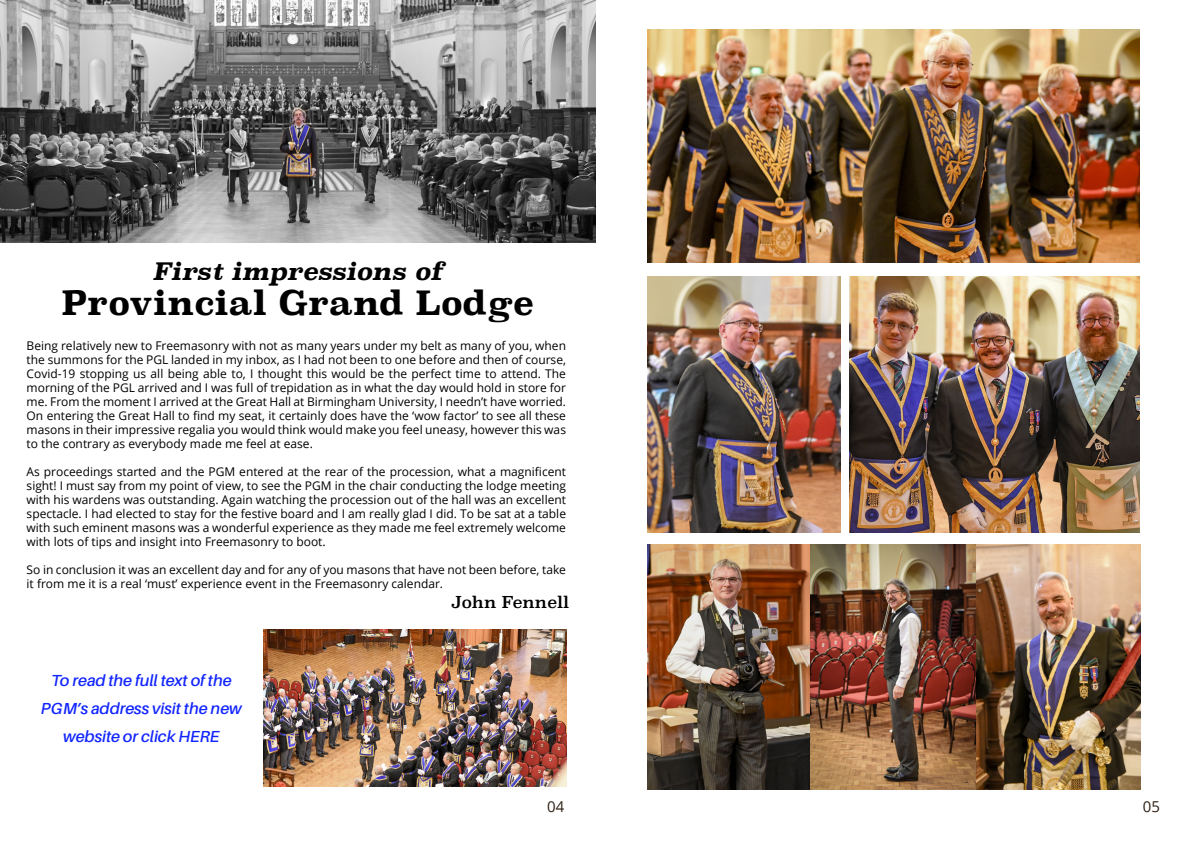
<style>
.page{position:relative;width:1191px;height:842px;background:#fff}
.page>*{position:absolute;margin:0;border:0;box-sizing:border-box;transform-origin:0 0}
.t1{font:700 33.3px "Superclarendon";color:#000}
.t2{font:italic 700 24px "Superclarendon";color:#000}
.t3{font:italic 600 16px/28px "Aileron";color:#1226ff;text-align:center}
.t4{font:16px "Superclarendon";color:#000}
.t5{font:15px "Open Sans";color:#2e2014}
.t6{font:12px/14px "Open Sans";color:#000;text-align:justify}
</style>
<div class="page">
<img style="left:0;top:0;width:595px;height:243px">
<img style="left:263px;top:630px;width:303px;height:157px">
<img style="left:648px;top:544px;width:492px;height:245px">
<img style="left:648px;top:29px;width:491px;height:234px">
<img style="left:648px;top:276px;width:192px;height:256px">
<img style="left:849px;top:276px;width:290px;height:256px">
<h2 class="t2" style="left:153px;top:262px;width:292px">First impressions of</h2>
<h1 class="t1" style="left:61px;top:290px;width:474px">Provincial Grand Lodge</h1>
<p class="t6" style="left:27px;top:340px;width:541px">Being relatively new to Freemasonry with not as many years under my belt as many of you, when the summons for the PGL landed in my inbox, as I had not been to one before and then of course, Covid-19 stopping us all being able to, I thought this would be the perfect time to attend. The morning of the PGL arrived and I was full of trepidation as in what the day would hold in store for me. From the moment I arrived at the Great Hall at Birmingham University, I needn’t have worried.<br>On entering the Great Hall to find my seat, it certainly does have the ‘wow factor’ to see all these masons in their impressive regalia you would think would make you feel uneasy, however this was to the contrary as everybody made me feel at ease.</p>
<p class="t6" style="left:27px;top:466px;width:541px">As proceedings started and the PGM entered at the rear of the procession, what a magnificent sight! I must say from my point of view, to see the PGM in the chair conducting the lodge meeting with his wardens was outstanding. Again watching the procession out of the hall was an excellent spectacle. I had elected to stay for the festive board and I am really glad I did. To be sat at a table with such eminent masons was a wonderful experience as they made me feel extremely welcome with lots of tips and insight into Freemasonry to boot.</p>
<p class="t6" style="left:27px;top:564px;width:541px">So in conclusion it was an excellent day and for any of you masons that have not been before, take it from me it is a real ‘must’ experience event in the Freemasonry calendar.</p>
<h3 class="t3" style="left:41px;top:668px;width:202px">To read the full text of the<br>PGM’s address visit the new website or click HERE</h3>
<h3 class="t4" style="left:451px;top:595px;width:120px">John Fennell</h3>
<p class="t5" style="left:547px;top:801px;width:19px">04</p>
<p class="t5" style="left:1142px;top:801px;width:19px">05</p>
</div>
